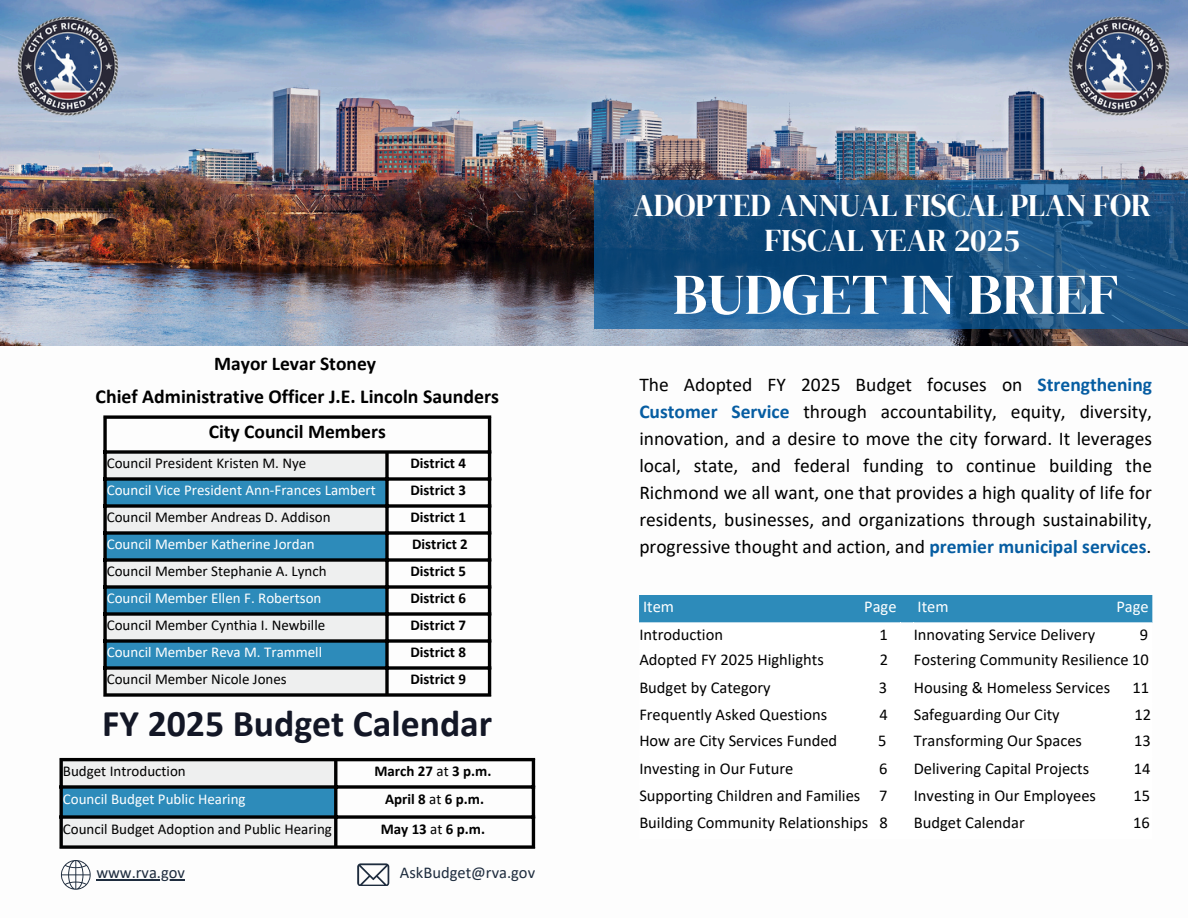
<style>
.page{position:relative;width:1188px;height:918px;background:#fff}
.page>*{position:absolute;margin:0;border:0;box-sizing:border-box;transform-origin:0 0}
.t1{font:57.6px "DM Serif Display";color:#fff}
.t2{font:700 37.8px "Calibri";color:#131726}
.t3{font:31.5px/34.8px "DM Serif Display";color:#fff;text-align:center}
.t4{font:700 19.8px "Calibri";color:#000}
.t5{font:19.5px/27px "Calibri";color:#000;text-align:justify}
.t6{font:700 19.5px "Calibri";color:#000}
.t7{font:16.5px "Calibri";color:#000}
.t8{font:16.5px "Calibri";color:#1e2c3e}
.t9{font:16.5px "Calibri";color:#fff}
.t10{font:15px "Calibri";color:#000}
.t11{font:15px "Calibri";color:#fff}
.t12{font:700 15px "Calibri";color:#000}
.s1{font-weight:400}
.s2{font-weight:700;color:#065da2}
</style>
<div class="page">
<img style="left:0;top:0;width:1188px;height:345px">
<svg style="left:595px;top:180px;width:593px;height:149px;background:#1a5384"></svg>
<svg style="left:61px;top:860px;width:29px;height:29px"></svg>
<svg style="left:357px;top:863px;width:32px;height:23px"></svg>
<img style="left:14px;top:13px;width:107px;height:107px">
<div style="left:63px;top:761px;width:271px;height:84px;background:#eeefef"></div>
<div style="left:61px;top:787px;width:275px;height:30px;background:#2d8bba"></div>
<svg style="left:59px;top:761px;width:4px;height:84px"></svg>
<hr style="left:334px;top:761px;width:3px;height:84px;background:#000">
<hr style="left:532px;top:761px;width:3px;height:84px;background:#000">
<hr style="left:59px;top:758px;width:476px;height:3px;background:#000">
<svg style="left:59px;top:785px;width:473px;height:4px;background:#1b2022"></svg>
<svg style="left:59px;top:815px;width:473px;height:4px;background:#1b2022"></svg>
<svg style="left:59px;top:845px;width:476px;height:4px;background:#252525"></svg>
<div style="left:639px;top:595px;width:513px;height:27px;background:#2d8bba"></div>
<svg style="left:639px;top:622px;width:513px;height:1px"></svg>
<img style="left:1065px;top:13px;width:107px;height:107px">
<hr style="left:96px;top:879px;width:89px;height:2px;background:#1e2c3e">
<div style="left:107px;top:454px;width:278px;height:239px;background:#eeefef"></div>
<svg style="left:107px;top:481px;width:278px;height:185px;background:#7fb5d0"></svg>
<svg style="left:103px;top:419px;width:4px;height:274px"></svg>
<svg style="left:385px;top:454px;width:4px;height:239px"></svg>
<hr style="left:488px;top:419px;width:3px;height:274px;background:#000">
<svg style="left:103px;top:415px;width:388px;height:4px;background:#272727"></svg>
<svg style="left:103px;top:450px;width:385px;height:4px;background:#252525"></svg>
<svg style="left:103px;top:477px;width:385px;height:4px;background:#191f21"></svg>
<svg style="left:103px;top:504px;width:385px;height:4px;background:#191f21"></svg>
<svg style="left:103px;top:531px;width:385px;height:4px;background:#191f21"></svg>
<svg style="left:103px;top:558px;width:385px;height:4px;background:#191f21"></svg>
<svg style="left:103px;top:585px;width:385px;height:4px;background:#191f21"></svg>
<svg style="left:103px;top:612px;width:385px;height:4px;background:#191f21"></svg>
<svg style="left:103px;top:639px;width:385px;height:4px;background:#191f21"></svg>
<svg style="left:103px;top:666px;width:385px;height:4px;background:#191f21"></svg>
<svg style="left:103px;top:693px;width:388px;height:4px;background:#252525"></svg>
<p class="t6" style="left:214px;top:355px;width:163px">Mayor Levar Stoney</p>
<p class="t4" style="left:96px;top:388px;width:405px">Chief Administrative Officer J.E. Lincoln Saunders</p>
<p class="t6" style="left:209px;top:423px;width:179px">City Council Members</p>
<p class="t10" style="left:107px;top:457px;width:201px">Council President Kristen M. Nye</p>
<p class="t12" style="left:410px;top:457px;width:57px">District 4</p>
<p class="t11" style="left:107px;top:484px;width:271px">Council Vice President Ann-Frances Lambert</p>
<p class="t12" style="left:410px;top:484px;width:57px">District 3</p>
<p class="t10" style="left:107px;top:511px;width:225px">Council Member Andreas D. Addison</p>
<p class="t12" style="left:410px;top:511px;width:57px">District 1</p>
<p class="t11" style="left:107px;top:538px;width:210px">Council Member Katherine Jordan</p>
<p class="t12" style="left:412px;top:538px;width:57px">District 2</p>
<p class="t10" style="left:107px;top:565px;width:221px">Council Member Stephanie A. Lynch</p>
<p class="t12" style="left:410px;top:565px;width:57px">District 5</p>
<p class="t11" style="left:107px;top:592px;width:216px">Council Member Ellen F. Robertson</p>
<p class="t12" style="left:410px;top:592px;width:57px">District 6</p>
<p class="t10" style="left:107px;top:619px;width:220px">Council Member Cynthia I. Newbille</p>
<p class="t12" style="left:410px;top:619px;width:57px">District 7</p>
<p class="t11" style="left:107px;top:646px;width:217px">Council Member Reva M. Trammell</p>
<p class="t12" style="left:410px;top:646px;width:57px">District 8</p>
<p class="t10" style="left:107px;top:673px;width:182px">Council Member Nicole Jones</p>
<p class="t12" style="left:410px;top:673px;width:57px">District 9</p>
<p class="t2" style="left:102px;top:708px;width:392px">FY 2025 Budget Calendar</p>
<p class="t10" style="left:63px;top:765px;width:124px">Budget Introduction</p>
<h3 class="t12" style="left:374px;top:765px;width:118px">March 27 <span class="s1">at</span> 3 p.m.</h3>
<h1 class="t11" style="left:63px;top:793px;width:184px">Council Budget Public Hearing</h1>
<h4 class="t12" style="left:385px;top:793px;width:101px">April 8 <span class="s1">at</span> 6 p.m.</h4>
<h4 class="t10" style="left:63px;top:823px;width:271px">Council Budget Adoption and Public Hearing</h4>
<p class="t12" style="left:381px;top:823px;width:106px">May 13 <span class="s1">at</span> 6 p.m.</p>
<p class="t8" style="left:96px;top:866px;width:90px">www.rva.gov</p>
<h5 class="t8" style="left:400px;top:866px;width:137px">AskBudget@rva.gov</h5>
<p class="t3" style="left:634px;top:188px;width:519px">ADOPTED ANNUAL FISCAL PLAN FOR<br>FISCAL YEAR 2025</p>
<p class="t1" style="left:673px;top:254px;width:447px">BUDGET IN BRIEF</p>
<p class="t5" style="left:639px;top:373px;width:514px">The Adopted FY 2025 Budget focuses on <span class="s2">Strengthening Customer Service</span> through accountability, equity, diversity, innovation, and a desire to move the city forward. It leverages local, state, and federal funding to continue building the Richmond we all want, one that provides a high quality of life for residents, businesses, and organizations through sustainability, progressive thought and action, and <span class="s2">premier municipal services</span>.</p>
<p class="t9" style="left:643px;top:600px;width:33px">Item</p>
<p class="t9" style="left:864px;top:600px;width:34px">Page</p>
<p class="t9" style="left:918px;top:600px;width:33px">Item</p>
<p class="t9" style="left:1116px;top:600px;width:34px">Page</p>
<p class="t7" style="left:639px;top:627px;width:85px">Introduction</p>
<p class="t7" style="left:880px;top:627px;width:10px">1</p>
<p class="t7" style="left:914px;top:627px;width:183px">Innovating Service Delivery</p>
<p class="t7" style="left:1140px;top:627px;width:10px">9</p>
<p class="t7" style="left:639px;top:653px;width:186px">Adopted FY 2025 Highlights</p>
<p class="t7" style="left:880px;top:653px;width:10px">2</p>
<p class="t7" style="left:914px;top:653px;width:237px">Fostering Community Resilience 10</p>
<p class="t7" style="left:639px;top:681px;width:133px">Budget by Category</p>
<p class="t7" style="left:879px;top:681px;width:10px">3</p>
<p class="t7" style="left:914px;top:681px;width:198px">Housing &amp; Homeless Services</p>
<p class="t7" style="left:1133px;top:681px;width:18px">11</p>
<p class="t7" style="left:639px;top:708px;width:189px">Frequently Asked Questions</p>
<p class="t7" style="left:879px;top:708px;width:10px">4</p>
<p class="t7" style="left:914px;top:708px;width:147px">Safeguarding Our City</p>
<p class="t7" style="left:1134px;top:708px;width:18px">12</p>
<p class="t7" style="left:639px;top:734px;width:199px">How are City Services Funded</p>
<p class="t7" style="left:878px;top:734px;width:10px">5</p>
<p class="t7" style="left:914px;top:734px;width:170px">Transforming Our Spaces</p>
<p class="t7" style="left:1134px;top:734px;width:18px">13</p>
<p class="t7" style="left:639px;top:761px;width:155px">Investing in Our Future</p>
<p class="t7" style="left:879px;top:761px;width:10px">6</p>
<p class="t7" style="left:914px;top:761px;width:177px">Delivering Capital Projects</p>
<p class="t7" style="left:1134px;top:761px;width:18px">14</p>
<p class="t7" style="left:639px;top:789px;width:250px">Supporting Children and Families 7</p>
<p class="t7" style="left:914px;top:789px;width:184px">Investing in Our Employees</p>
<p class="t7" style="left:1133px;top:789px;width:18px">15</p>
<p class="t7" style="left:639px;top:816px;width:250px">Building Community Relationships 8</p>
<h2 class="t7" style="left:914px;top:816px;width:113px">Budget Calendar</h2>
<h2 class="t7" style="left:1133px;top:816px;width:18px">16</h2>
</div>
